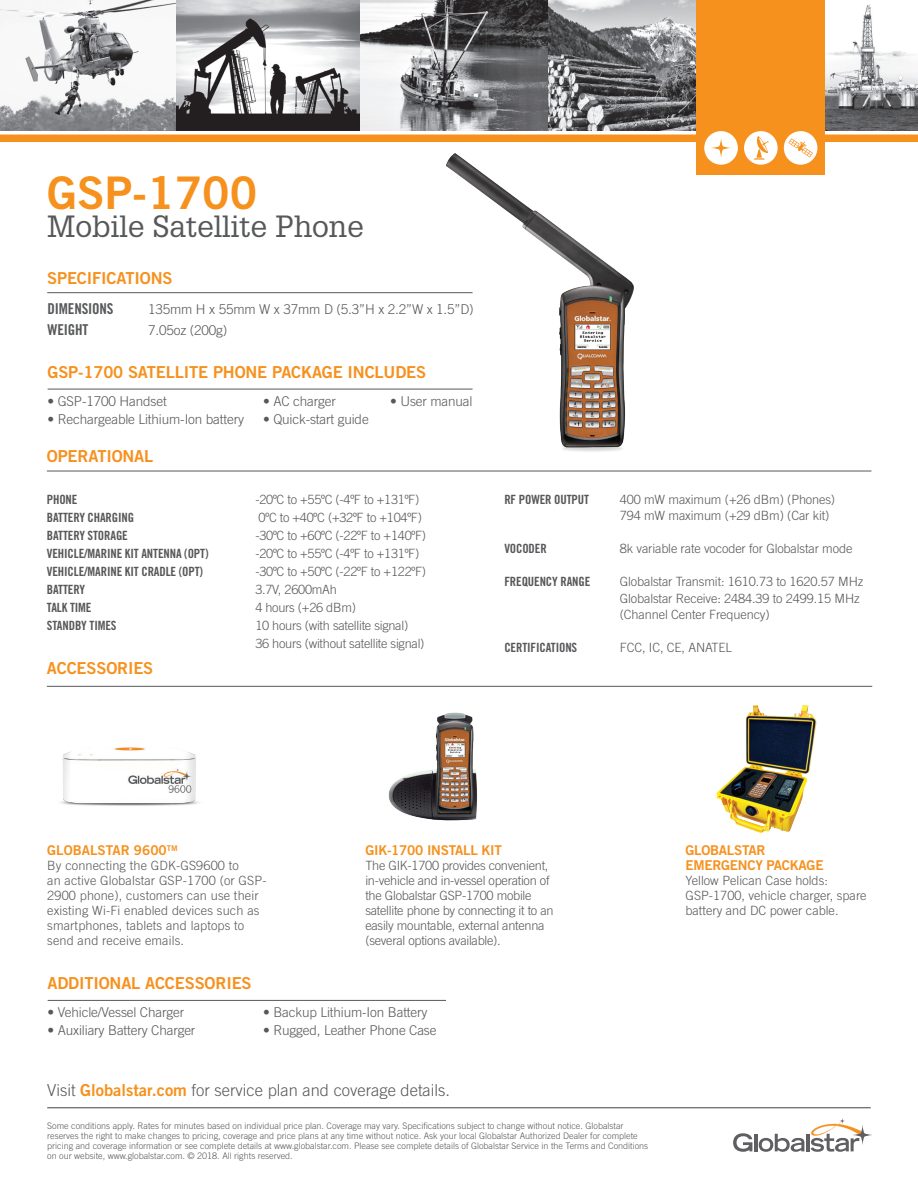
<style>
.page{position:relative;width:918px;height:1188px;background:#fff}
.page>*{position:absolute;margin:0;border:0;box-sizing:border-box;transform-origin:0 0}
.t1{font:45px "Trade Gothic Bold Two";color:#f6911e}
.t2{font:30px "Glypha";color:#57585a}
.t3{font:16.5px "Trade Gothic Bold Two";letter-spacing:-.01em;color:#f6911e}
.t4{font:300 16.5px "Trade Gothic";color:#57585a}
.t5{font:15px "Trade Gothic Bold Cond Twenty";letter-spacing:-.01em;color:#57585a}
.t6{font:300 13.5px "Trade Gothic";letter-spacing:-.01em;color:#57585a}
.t7{font:13.5px/15px "Trade Gothic Bold Two";letter-spacing:-.02em;color:#f6911e}
.t8{font:13.5px "Trade Gothic Bold Two";color:#f6911e}
.t9{font:300 12.75px/15px "Trade Gothic";letter-spacing:-.01em;color:#57585a}
.t10{font:300 12.75px/15px "Trade Gothic";letter-spacing:.01em;color:#57585a}
.t11{font:12.75px "Trade Gothic Bold Cond Twenty";letter-spacing:-.01em;color:#57585a}
.t12{font:300 9px/10.2px "Trade Gothic";color:#57585a}
.s1{font-family:"Trade Gothic Bold Two";font-weight:400;color:#f6911e}
</style>
<div class="page">
<hr style="left:47px;top:292px;width:426px;height:1px;background:#57585a">
<hr style="left:47px;top:471px;width:824px;height:1px;background:#57585a">
<hr style="left:47px;top:686px;width:825px;height:1px;background:#57585a">
<hr style="left:754px;top:1134px;width:3px;height:17px;background:#5f5f62">
<svg style="left:733px;top:1133px;width:19px;height:19px"></svg>
<svg style="left:759px;top:1118px;width:113px;height:34px"></svg>
<hr style="left:47px;top:1107px;width:824px;height:1px;background:#57585a">
<img style="left:388px;top:712px;width:89px;height:109px">
<img style="left:716px;top:705px;width:101px;height:128px">
<hr style="left:48px;top:389px;width:425px;height:1px;background:#57585a">
<img style="left:60px;top:747px;width:139px;height:59px">
<hr style="left:48px;top:1000px;width:398px;height:1px;background:#57585a">
<img style="left:435px;top:153px;width:199px;height:299px">
<img style="left:0;top:0;width:328px;height:130px">
<div style="left:0;top:135px;width:918px;height:7px;background:#f6911e"></div>
<img style="left:825px;top:4px;width:93px;height:126px">
<img style="left:328px;top:0;width:221px;height:130px">
<img style="left:549px;top:0;width:147px;height:130px">
<div style="left:696px;top:0;width:129px;height:175px;background:#f6911e"></div>
<svg style="left:704px;top:131px;width:113px;height:34px"></svg>
<p class="t1" style="left:47px;top:165px;width:211px">GSP-1700</p>
<p class="t2" style="left:47px;top:208px;width:318px">Mobile Satellite Phone</p>
<p class="t3" style="left:47px;top:268px;width:127px">SPECIFICATIONS</p>
<p class="t5" style="left:48px;top:299px;width:68px">DIMENSIONS</p>
<p class="t6" style="left:148px;top:301px;width:327px">135mm H x 55mm W x 37mm D (5.3”H x 2.2”W x 1.5”D)</p>
<p class="t5" style="left:48px;top:320px;width:42px">WEIGHT</p>
<p class="t6" style="left:148px;top:322px;width:81px">7.05oz (200g)</p>
<p class="t3" style="left:48px;top:362px;width:380px">GSP-1700 SATELLITE PHONE PACKAGE INCLUDES</p>
<p class="t6" style="left:263px;top:393px;width:74px">• AC charger</p>
<p class="t6" style="left:390px;top:393px;width:84px">• User manual</p>
<p class="t6" style="left:263px;top:411px;width:107px">• Quick-start guide</p>
<p class="t6" style="left:48px;top:393px;width:121px">• GSP-1700 Handset</p>
<p class="t6" style="left:48px;top:411px;width:198px">• Rechargeable Lithium-Ion battery</p>
<p class="t3" style="left:47px;top:446px;width:108px">OPERATIONAL</p>
<p class="t11" style="left:47px;top:492px;width:32px">PHONE</p>
<p class="t9" style="left:255px;top:492px;width:165px">-20ºC to +55ºC (-4ºF to +131ºF)</p>
<p class="t11" style="left:47px;top:510px;width:89px">BATTERY CHARGING</p>
<p class="t9" style="left:259px;top:510px;width:165px">0ºC to +40ºC (+32ºF to +104ºF)</p>
<p class="t11" style="left:47px;top:528px;width:83px">BATTERY STORAGE</p>
<p class="t9" style="left:255px;top:528px;width:172px">-30ºC to +60ºC (-22ºF to +140ºF)</p>
<p class="t11" style="left:47px;top:546px;width:163px">VEHICLE/MARINE KIT ANTENNA (OPT)</p>
<p class="t9" style="left:255px;top:546px;width:165px">-20ºC to +55ºC (-4ºF to +131ºF)</p>
<p class="t11" style="left:47px;top:564px;width:158px">VEHICLE/MARINE KIT CRADLE (OPT)</p>
<p class="t9" style="left:255px;top:564px;width:172px">-30ºC to +50ºC (-22ºF to +122ºF)</p>
<p class="t11" style="left:47px;top:582px;width:40px">BATTERY</p>
<p class="t9" style="left:255px;top:582px;width:83px">3.7V, 2600mAh</p>
<p class="t11" style="left:47px;top:600px;width:46px">TALK TIME</p>
<p class="t9" style="left:255px;top:600px;width:102px">4 hours (+26 dBm)</p>
<p class="t11" style="left:47px;top:618px;width:71px">STANDBY TIMES</p>
<p class="t9" style="left:255px;top:618px;width:154px">10 hours (with satellite signal)</p>
<p class="t9" style="left:255px;top:636px;width:171px">36 hours (without satellite signal)</p>
<p class="t3" style="left:47px;top:658px;width:108px">ACCESSORIES</p>
<p class="t11" style="left:504px;top:492px;width:86px">RF POWER OUTPUT</p>
<p class="t9" style="left:620px;top:492px;width:217px">400 mW maximum (+26 dBm) (Phones)</p>
<p class="t9" style="left:620px;top:508px;width:211px">794 mW maximum (+29 dBm) (Car kit)</p>
<p class="t11" style="left:504px;top:541px;width:44px">VOCODER</p>
<p class="t9" style="left:620px;top:541px;width:234px">8k variable rate vocoder for Globalstar mode</p>
<p class="t11" style="left:504px;top:574px;width:88px">FREQUENCY RANGE</p>
<p class="t9" style="left:620px;top:574px;width:245px">Globalstar Transmit: 1610.73 to 1620.57 MHz</p>
<p class="t9" style="left:620px;top:591px;width:241px">Globalstar Receive: 2484.39 to 2499.15 MHz</p>
<p class="t9" style="left:620px;top:607px;width:151px">(Channel Center Frequency)</p>
<p class="t11" style="left:504px;top:640px;width:74px">CERTIFICATIONS</p>
<p class="t9" style="left:620px;top:640px;width:114px">FCC, IC, CE, ANATEL</p>
<p class="t8" style="left:47px;top:842px;width:132px">GLOBALSTAR 9600<sup>TM</sup></p>
<p class="t10" style="left:47px;top:858px;width:221px">By connecting the GDK-GS9600 to<br>an active Globalstar GSP-1700 (or GSP-2900 phone), customers can use their existing Wi-Fi enabled devices such as smartphones, tablets and laptops to send and receive emails.</p>
<p class="t3" style="left:48px;top:973px;width:206px">ADDITIONAL ACCESSORIES</p>
<p class="t7" style="left:365px;top:843px;width:138px">GIK-1700 INSTALL KIT</p>
<p class="t9" style="left:365px;top:858px;width:190px">The GIK-1700 provides convenient, in-vehicle and in-vessel operation of the Globalstar GSP-1700 mobile satellite phone by connecting it to an easily mountable, external antenna (several options available).</p>
<p class="t6" style="left:48px;top:1005px;width:138px">• Vehicle/Vessel Charger</p>
<p class="t6" style="left:48px;top:1023px;width:149px">• Auxiliary Battery Charger</p>
<p class="t6" style="left:263px;top:1005px;width:166px">• Backup Lithium-Ion Battery</p>
<p class="t6" style="left:263px;top:1023px;width:175px">• Rugged, Leather Phone Case</p>
<p class="t4" style="left:47px;top:1080px;width:404px">Visit <span class="s1">Globalstar.com</span> for service plan and coverage details.</p>
<p class="t12" style="left:47px;top:1120px;width:603px">Some conditions apply. Rates for minutes based on individual price plan. Coverage may vary. Specifications subject to change without notice. Globalstar reserves the right to make changes to pricing, coverage and price plans at any time without notice. Ask your local Globalstar Authorized Dealer for complete pricing and coverage information or see complete details at www.globalstar.com. Please see complete details of Globalstar Service in the Terms and Conditions on our website, www.globalstar.com. © 2018. All rights reserved.</p>
<p class="t7" style="left:686px;top:843px;width:140px">GLOBALSTAR<br>EMERGENCY PACKAGE</p>
<p class="t9" style="left:686px;top:873px;width:144px">Yellow Pelican Case holds:</p>
<p class="t9" style="left:686px;top:888px;width:183px">GSP-1700, vehicle charger, spare battery and DC power cable.</p>
</div>
